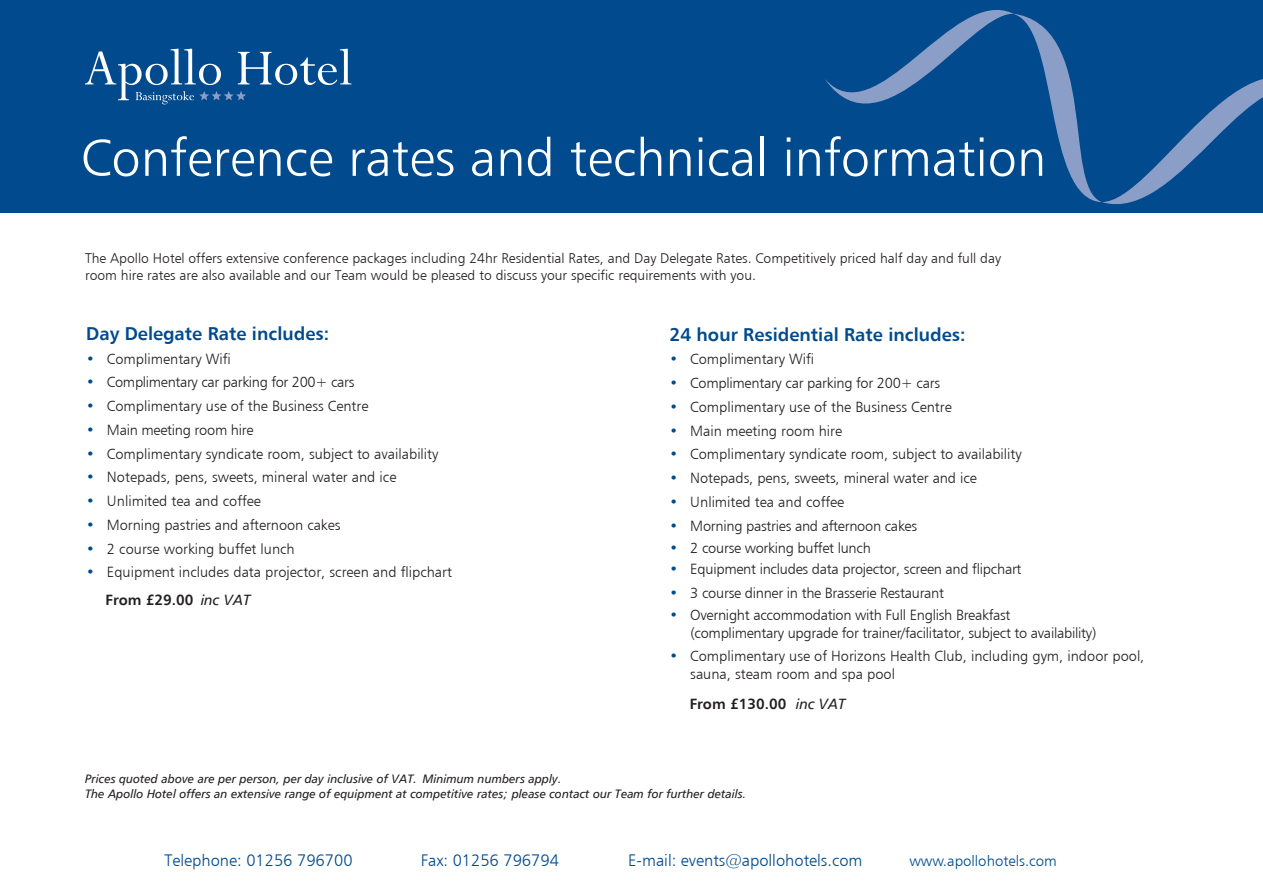
<style>
.page{position:relative;width:1263px;height:893px;background:#fff}
.page>*{position:absolute;margin:0;border:0;box-sizing:border-box;transform-origin:0 0}
.t1{font:52.5px "Humanist 777 BT Light B";color:#fff}
.t2{font:18.3px "Humanist 777 BT Bold B";color:#004a8d}
.t3{font:16.5px "Humanist 777 BT Light B";color:#004a8d}
.t4{font:15px "Humanist 777 BT Light B";color:#004a8d}
.t5{font:14.55px/17.5px "Humanist 777 BT Light B";color:#231f20}
.t6{font:14.55px/17.5px "Humanist 777 BT Light B";letter-spacing:-.02em;color:#231f20}
.t7{font:14.55px "Humanist 777 BT Bold B";color:#231f20}
.t8{font:14.55px "Humanist 777 BT Italic B";color:#231f20}
.t9{font:13.95px/16.8px "Humanist 777 BT Light B";color:#231f20}
.t10{font:12px/14.4px "Humanist 777 BT Italic B";color:#231f20}
.s1{color:#004a8d}
.s2{font-family:"Humanist 777 BT Italic B"}
</style>
<div class="page">
<div style="left:0;top:0;width:1263px;height:213px;background:#004a8d"></div>
<svg style="left:85px;top:48px;width:266px;height:56px"></svg>
<div style="left:190px;top:10px;width:60px;height:46px;background:#004a8d;border-radius:50%"></div>
<svg style="left:825px;top:10px;width:438px;height:194px"></svg>
<h1 class="t1" style="left:81px;top:125px;width:967px">Conference rates and technical information</h1>
<p class="t9" style="left:85px;top:249px;width:917px">The Apollo Hotel offers extensive conference packages including 24hr Residential Rates, and Day Delegate Rates. Competitively priced half day and full day room hire rates are also available and our Team would be pleased to discuss your specific requirements with you.</p>
<p class="t2" style="left:86px;top:322px;width:244px">Day Delegate Rate includes:</p>
<p class="t5" style="left:86px;top:350px;width:146px"><span class="s1">•</span> Complimentary Wifi</p>
<p class="t6" style="left:86px;top:373px;width:270px"><span class="s1">•</span> Complimentary car parking for 200+ cars</p>
<p class="t5" style="left:86px;top:397px;width:284px"><span class="s1">•</span> Complimentary use of the Business Centre</p>
<p class="t6" style="left:86px;top:421px;width:169px"><span class="s1">•</span> Main meeting room hire</p>
<p class="t5" style="left:86px;top:445px;width:354px"><span class="s1">•</span> Complimentary syndicate room, subject to availability</p>
<p class="t5" style="left:86px;top:468px;width:312px"><span class="s1">•</span> Notepads, pens, sweets, mineral water and ice</p>
<p class="t5" style="left:86px;top:492px;width:176px"><span class="s1">•</span> Unlimited tea and coffee</p>
<p class="t5" style="left:86px;top:516px;width:256px"><span class="s1">•</span> Morning pastries and afternoon cakes</p>
<p class="t5" style="left:86px;top:540px;width:210px"><span class="s1">•</span> 2 course working buffet lunch</p>
<p class="t5" style="left:86px;top:563px;width:367px"><span class="s1">•</span> Equipment includes data projector, screen and flipchart</p>
<p class="t7" style="left:106px;top:591px;width:90px">From £29.00</p>
<p class="t8" style="left:201px;top:591px;width:51px">inc VAT</p>
<p class="t2" style="left:669px;top:323px;width:298px">24 hour Residential Rate includes:</p>
<p class="t5" style="left:669px;top:350px;width:146px"><span class="s1">•</span> Complimentary Wifi</p>
<p class="t6" style="left:669px;top:374px;width:272px"><span class="s1">•</span> Complimentary car parking for 200+ cars</p>
<p class="t5" style="left:669px;top:398px;width:284px"><span class="s1">•</span> Complimentary use of the Business Centre</p>
<p class="t5" style="left:669px;top:421px;width:174px"><span class="s1">•</span> Main meeting room hire</p>
<p class="t5" style="left:669px;top:445px;width:354px"><span class="s1">•</span> Complimentary syndicate room, subject to availability</p>
<p class="t5" style="left:669px;top:469px;width:309px"><span class="s1">•</span> Notepads, pens, sweets, mineral water and ice</p>
<p class="t5" style="left:669px;top:493px;width:176px"><span class="s1">•</span> Unlimited tea and coffee</p>
<p class="t6" style="left:669px;top:516px;width:249px"><span class="s1">•</span> Morning pastries and afternoon cakes</p>
<p class="t6" style="left:669px;top:538px;width:203px"><span class="s1">•</span> 2 course working buffet lunch</p>
<p class="t6" style="left:669px;top:560px;width:353px"><span class="s1">•</span> Equipment includes data projector, screen and flipchart</p>
<p class="t6" style="left:670px;top:584px;width:276px"><span class="s1">•</span> 3 course dinner in the Brasserie Restaurant</p>
<p class="t6" style="left:690px;top:606px;width:407px;text-indent:-21px"><span class="s1">•</span> Overnight accommodation with Full English Breakfast (complimentary upgrade for trainer/facilitator, subject to availability)</p>
<p class="t5" style="left:690px;top:647px;width:456px;text-indent:-21px"><span class="s1">•</span> Complimentary use of Horizons Health Club, including gym, indoor pool, sauna, steam room and spa pool</p>
<p class="t7" style="left:690px;top:695px;width:157px">From £130.00 <span class="s2">inc VAT</span></p>
<p class="t10" style="left:85px;top:772px;width:663px">Prices quoted above are per person, per day inclusive of VAT. Minimum numbers apply.<br>The Apollo Hotel offers an extensive range of equipment at competitive rates; please contact our Team for further details.</p>
<p class="t3" style="left:164px;top:850px;width:190px">Telephone: 01256 796700</p>
<p class="t3" style="left:421px;top:850px;width:140px">Fax: 01256 796794</p>
<p class="t3" style="left:628px;top:850px;width:236px">E-mail: events@apollohotels.com</p>
<p class="t4" style="left:909px;top:851px;width:149px">www.apollohotels.com</p>
</div>
